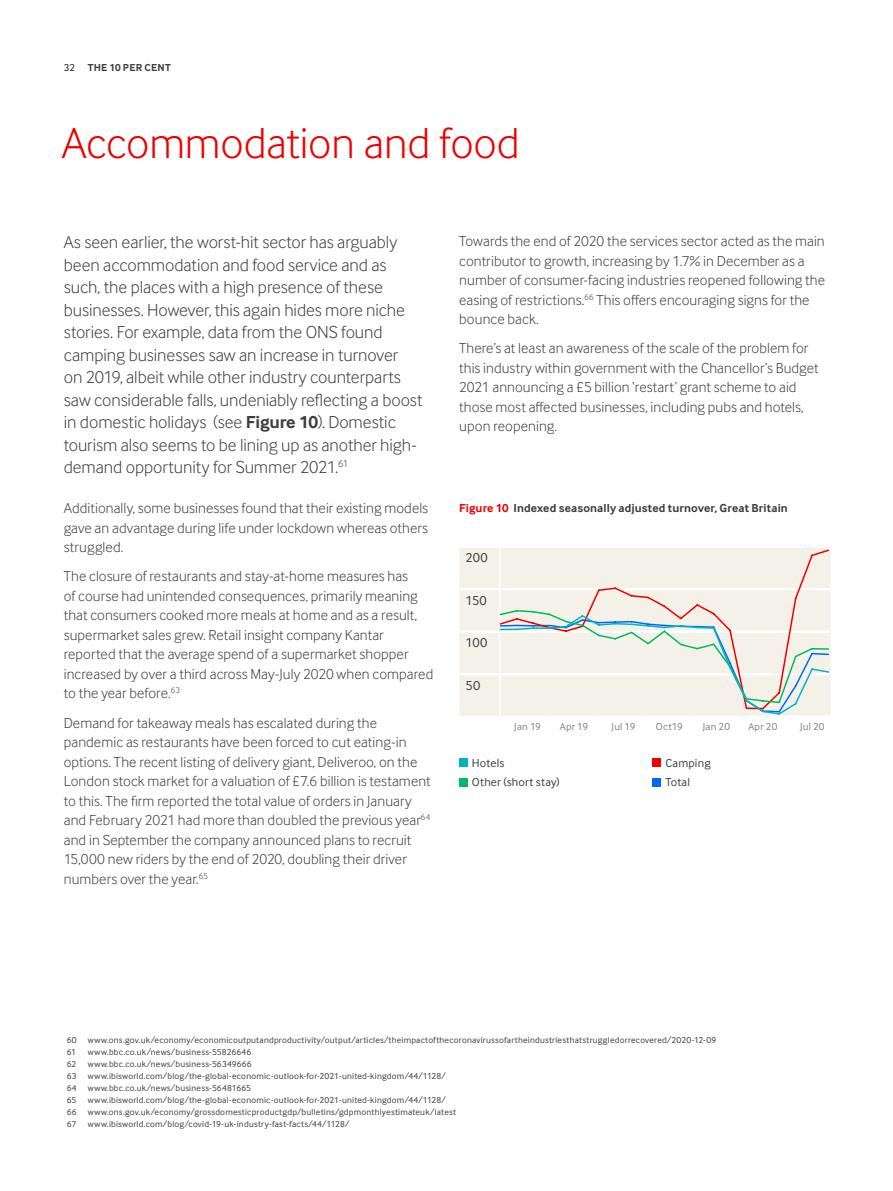
<style>
.page{position:relative;width:893px;height:1191px;background:#fff}
.page>*{position:absolute;margin:0;border:0;box-sizing:border-box;transform-origin:0 0}
.t1{font:300 45px "Inter Face Corp";letter-spacing:-.005em;color:#ec0000}
.BODY_COPY{font:300 18px/22.5px "Inter Face";color:#3e3e3f}
.BODY_COPY-2{font:300 15px/19.5px "Inter Face";letter-spacing:.005em;color:#3e3e3f}
.BODY_COPY-3{font:13.5px "Inter Face";letter-spacing:.01em;color:#3e3e3f}
.BODY_COPY-4{font:700 12px "Inter Face";letter-spacing:.01em;color:#3e3e3f}
.BODY_COPY-5{font:12px/19.5px "Inter Face";letter-spacing:.015em;color:#3e3e3f}
.t2{font:10.5px "Inter Face";letter-spacing:.025em;color:#808285}
.t3{font:700 10.5px "Inter Face";letter-spacing:.025em;color:#3e3e3f}
.BODY_COPY-6{font:9px "Inter Face";letter-spacing:.025em;color:#3e3e3f}
.s1{font-weight:400;color:#231f20}
.s2{font-weight:700}
.s3{color:#ec0000}
</style>
<div class="page">
<div style="left:459px;top:548px;width:372px;height:61px;background:#f4f1e9"></div>
<hr style="left:459px;top:588px;width:41px;height:2px;background:#fff">
<hr style="left:783px;top:588px;width:48px;height:2px;background:#fff">
<div style="left:498px;top:548px;width:332px;height:61px;background:#f4f1e9"></div>
<svg style="left:459px;top:609px;width:372px;height:107px"></svg>
<div style="left:459px;top:758px;width:8px;height:9px;background:#00b5bf"></div>
<div style="left:459px;top:778px;width:8px;height:8px;background:#00ba63"></div>
<div style="left:653px;top:758px;width:8px;height:9px;background:#ec0000"></div>
<div style="left:653px;top:778px;width:8px;height:8px;background:#06f"></div>
<p class="t3" style="left:64px;top:61px;width:109px"><span class="s1">32</span> THE 10 PER CENT</p>
<p class="t1" style="left:62px;top:117px;width:459px">Accommodation and food</p>
<p class="BODY_COPY" style="left:64px;top:231px;width:360px">As seen earlier, the worst-hit sector has arguably been accommodation and food service and as such, the places with a high presence of these businesses. However, this again hides more niche stories. For example, data from the ONS found camping businesses saw an increase in turnover<br>on 2019, albeit while other industry counterparts saw considerable falls, undeniably reflecting a boost in domestic holidays (see <span class="s2">Figure 10</span>). Domestic tourism also seems to be lining up as another high&shy;demand opportunity for Summer 2021.<sup>61</sup></p>
<p class="BODY_COPY-2" style="left:64px;top:498px;width:366px;text-align:justify">Additionally, some businesses found that their existing models gave an advantage during life under lockdown whereas others struggled.</p>
<p class="BODY_COPY-2" style="left:64px;top:566px;width:371px">The closure of restaurants and stay-at-home measures has<br>of course had unintended consequences, primarily meaning that consumers cooked more meals at home and as a result, supermarket sales grew. Retail insight company Kantar reported that the average spend of a supermarket shopper increased by over a third across May-July 2020 when compared to the year before.<sup>63</sup></p>
<p class="BODY_COPY-2" style="left:64px;top:712px;width:368px">Demand for takeaway meals has escalated during the pandemic as restaurants have been forced to cut eating-in options. The recent listing of delivery giant, Deliveroo, on the London stock market for a valuation of £7.6 billion is testament to this. The firm reported the total value of orders in January and February 2021 had more than doubled the previous year<sup>64 </sup>and in September the company announced plans to recruit 15,000 new riders by the end of 2020, doubling their driver numbers over the year.<sup>65</sup></p>
<p class="BODY_COPY-2" style="left:459px;top:231px;width:367px">Towards the end of 2020 the services sector acted as the main contributor to growth, increasing by 1.7% in December as a number of consumer-facing industries reopened following the easing of restrictions.<sup>66</sup> This offers encouraging signs for the bounce back.</p>
<p class="BODY_COPY-2" style="left:459px;top:338px;width:361px">There’s at least an awareness of the scale of the problem for this industry within government with the Chancellor’s Budget 2021 announcing a £5 billion ‘restart’ grant scheme to aid those most affected businesses, including pubs and hotels, upon reopening.</p>
<p class="BODY_COPY-4" style="left:459px;top:501px;width:330px"><span class="s3">Figure 10</span> Indexed seasonally adjusted turnover, Great Britain</p>
<p class="BODY_COPY-3" style="left:466px;top:550px;width:24px">200</p>
<p class="BODY_COPY-3" style="left:466px;top:592px;width:23px">150</p>
<p class="BODY_COPY-3" style="left:466px;top:635px;width:23px">100</p>
<p class="BODY_COPY-3" style="left:466px;top:677px;width:16px">50</p>
<p class="t2" style="left:514px;top:720px;width:28px">Jan 19</p>
<p class="t2" style="left:560px;top:720px;width:30px">Apr 19</p>
<p class="t2" style="left:612px;top:720px;width:25px">Jul 19</p>
<p class="t2" style="left:656px;top:720px;width:28px">Oct19</p>
<p class="t2" style="left:703px;top:720px;width:29px">Jan 20</p>
<p class="t2" style="left:748px;top:720px;width:31px">Apr 20</p>
<p class="t2" style="left:800px;top:720px;width:26px">Jul 20</p>
<p class="BODY_COPY-5" style="left:472px;top:753px;width:89px">Hotels<br>Other (short stay)</p>
<p class="BODY_COPY-5" style="left:665px;top:753px;width:47px">Camping<br>Total</p>
<p class="BODY_COPY-6" style="left:67px;top:1035px;width:11px">60</p>
<p class="BODY_COPY-6" style="left:88px;top:1035px;width:630px">www.ons.gov.uk/economy/economicoutputandproductivity/output/articles/theimpactofthecoronavirussofartheindustriesthatstruggledorrecovered/2020-12-09</p>
<p class="BODY_COPY-6" style="left:67px;top:1047px;width:11px">61</p>
<p class="BODY_COPY-6" style="left:88px;top:1047px;width:165px">www.bbc.co.uk/news/business-55826646</p>
<p class="BODY_COPY-6" style="left:67px;top:1059px;width:11px">62</p>
<p class="BODY_COPY-6" style="left:88px;top:1059px;width:165px">www.bbc.co.uk/news/business-56349666</p>
<p class="BODY_COPY-6" style="left:67px;top:1071px;width:11px">63</p>
<p class="BODY_COPY-6" style="left:88px;top:1071px;width:359px">www.ibisworld.com/blog/the-global-economic-outlook-for-2021-united-kingdom/44/1128/</p>
<p class="BODY_COPY-6" style="left:67px;top:1083px;width:11px">64</p>
<p class="BODY_COPY-6" style="left:88px;top:1083px;width:165px">www.bbc.co.uk/news/business-56481665</p>
<p class="BODY_COPY-6" style="left:67px;top:1095px;width:11px">65</p>
<p class="BODY_COPY-6" style="left:88px;top:1095px;width:359px">www.ibisworld.com/blog/the-global-economic-outlook-for-2021-united-kingdom/44/1128/</p>
<p class="BODY_COPY-6" style="left:67px;top:1107px;width:11px">66</p>
<p class="BODY_COPY-6" style="left:88px;top:1107px;width:370px">www.ons.gov.uk/economy/grossdomesticproductgdp/bulletins/gdpmonthlyestimateuk/latest</p>
<p class="BODY_COPY-6" style="left:67px;top:1119px;width:11px">67</p>
<p class="BODY_COPY-6" style="left:88px;top:1119px;width:263px">www.ibisworld.com/blog/covid-19-uk-industry-fast-facts/44/1128/</p>
</div>
